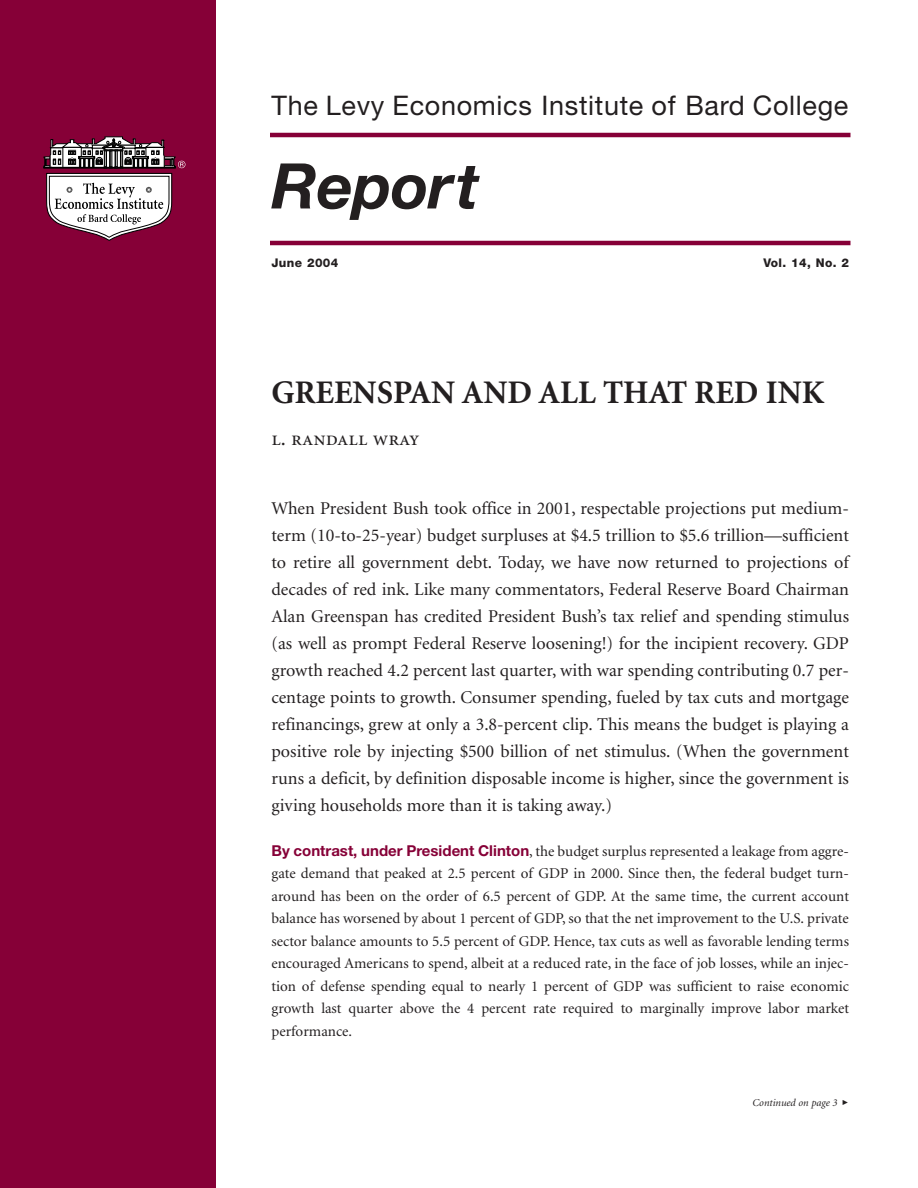
<style>
.page{position:relative;width:918px;height:1188px;background:#fff}
.page>*{position:absolute;margin:0;border:0;box-sizing:border-box;transform-origin:0 0}
.t1{font:italic 700 63px "Helvetica Neue";color:#231f20}
.t2{font:700 33px "Minion";color:#231f20}
.t3{font:27px "Helvetica Neue";letter-spacing:.025em;color:#231f20}
.t4{font:21px "Minion Exp";color:#231f20}
.t5{font:18px/27px "Minion";color:#231f20;text-align:justify}
.t6{font:15px/22.5px "Minion";color:#231f20;text-align:justify}
.t7{font:800 12px "Helvetica Neue";letter-spacing:.03em;color:#231f20}
.t8{font:italic 10.5px "Minion";color:#231f20}
.s1{font-family:"Helvetica Neue";font-weight:700;color:#860037}
.s2{font-family:"FF Dingbests";font-style:normal}
</style>
<div class="page">
<div style="left:0;top:0;width:216px;height:1188px;background:#860037"></div>
<hr style="left:270px;top:241px;width:580px;height:4px;background:#860037">
<hr style="left:270px;top:133px;width:580px;height:4px;background:#860037">
<svg style="left:44px;top:137px;width:141px;height:104px"></svg>
<h3 class="t3" style="left:272px;top:96px;width:578px">The Levy Economics Institute of Bard College</h3>
<h1 class="t1" style="left:272px;top:163px;width:209px">Report</h1>
<p class="t7" style="left:272px;top:258px;width:68px">June 2004</p>
<p class="t7" style="left:763px;top:258px;width:87px">Vol. 14, No. 2</p>
<h2 class="t2" style="left:272px;top:379px;width:554px">GREENSPAN AND ALL THAT RED INK</h2>
<p class="t4" style="left:272px;top:425px;width:149px">l. randall wray</p>
<p class="t5" style="left:272px;top:496px;width:579px">When President Bush took office in 2001, respectable projections put medium&shy;term (10-to-25-year) budget surpluses at $4.5 trillion to $5.6 trillion—sufficient to retire all government debt. Today, we have now returned to projections of decades of red ink. Like many commentators, Federal Reserve Board Chairman Alan Greenspan has credited President Bush’s tax relief and spending stimulus (as well as prompt Federal Reserve loosening!) for the incipient recovery. GDP growth reached 4.2 percent last quarter, with war spending contributing 0.7 per&shy;centage points to growth. Consumer spending, fueled by tax cuts and mortgage refinancings, grew at only a 3.8-percent clip. This means the budget is playing a positive role by injecting $500 billion of net stimulus. (When the government runs a deficit, by definition disposable income is higher, since the government is giving households more than it is taking away.)</p>
<p class="t6" style="left:272px;top:841px;width:579px"><span class="s1">By contrast, under President Clinton</span>, the budget surplus represented a leakage from aggre&shy;gate demand that peaked at 2.5 percent of GDP in 2000. Since then, the federal budget turn&shy;around has been on the order of 6.5 percent of GDP. At the same time, the current account balance has worsened by about 1 percent of GDP, so that the net improvement to the U.S. private sector balance amounts to 5.5 percent of GDP. Hence, tax cuts as well as favorable lending terms encouraged Americans to spend, albeit at a reduced rate, in the face of job losses, while an injec&shy;tion of defense spending equal to nearly 1 percent of GDP was sufficient to raise economic growth last quarter above the 4 percent rate required to marginally improve labor market performance.</p>
<p class="t8" style="left:752px;top:1098px;width:98px">Continued on page 3 <span class="s2">&gt;</span></p>
</div>
